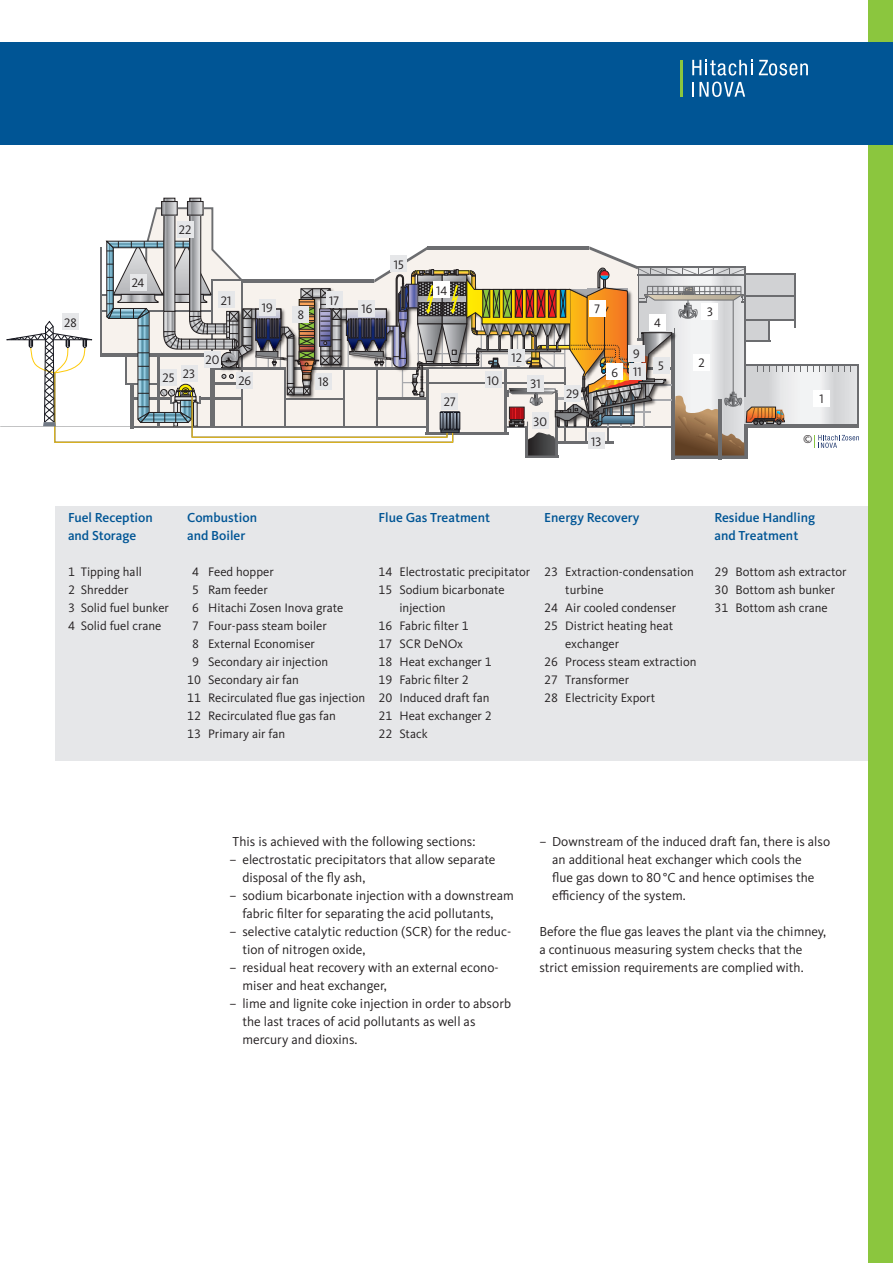
<style>
.page{position:relative;width:893px;height:1263px;background:#fff}
.page>*{position:absolute;margin:0;border:0;box-sizing:border-box;transform-origin:0 0}
.t1{font:13.5px/18px "Kievit Pro";color:#231f20}
.t2{font:500 13.5px/18px "Kievit Pro";color:#005595}
.t3{font:12.75px/18px "Kievit Pro";color:#231f20}
.t4{font:12.75px "Kievit Regular SC";color:#231f20}
.t5{font:10.95px "Kievit";color:#231f20}
</style>
<div class="page">
<div style="left:55px;top:506px;width:838px;height:254px;background:#e6e7e9"></div>
<svg style="left:801px;top:366px;width:56px;height:58px"></svg>
<hr style="left:744px;top:424px;width:115px;height:4px;background:#6c6d70">
<hr style="left:857px;top:364px;width:2px;height:64px;background:#6c6d70">
<hr style="left:744px;top:364px;width:115px;height:2px;background:#6c6d70">
<svg style="left:807px;top:366px;width:19px;height:6px"></svg>
<svg style="left:832px;top:366px;width:19px;height:6px"></svg>
<hr style="left:0;top:426px;width:131px;height:1px;background:#6c6d70">
<svg style="left:6px;top:198px;width:795px;height:261px"></svg>
<div style="left:868px;top:0;width:25px;height:1263px;background:#8bc63e"></div>
<div style="left:0;top:43px;width:893px;height:102px;background:#005595"></div>
<svg style="left:692px;top:82px;width:53px;height:15px"></svg>
<svg style="left:759px;top:60px;width:49px;height:16px"></svg>
<svg style="left:692px;top:60px;width:61px;height:16px"></svg>
<hr style="left:681px;top:60px;width:2px;height:37px;background:#8bc63e">
<svg style="left:814px;top:435px;width:45px;height:13px"></svg>
<div style="left:813px;top:390px;width:17px;height:17px;background:#fff"></div>
<div style="left:433px;top:281px;width:17px;height:17px;background:#fff"></div>
<div style="left:588px;top:432px;width:17px;height:17px;background:#e6e7e9"></div>
<div style="left:693px;top:354px;width:17px;height:17px;background:#fff"></div>
<div style="left:589px;top:300px;width:17px;height:16px;background:#fff"></div>
<div style="left:606px;top:364px;width:17px;height:16px;background:#fff"></div>
<div style="left:649px;top:314px;width:17px;height:16px;background:#fff"></div>
<div style="left:390px;top:256px;width:17px;height:16px;background:#e6e7e9"></div>
<div style="left:702px;top:303px;width:16px;height:17px;background:#fff"></div>
<div style="left:485px;top:372px;width:16px;height:16px;background:#e6e7e9"></div>
<div style="left:653px;top:357px;width:16px;height:17px;background:#e6e7e9"></div>
<div style="left:628px;top:345px;width:17px;height:17px;background:#e6e7e9"></div>
<div style="left:315px;top:373px;width:17px;height:17px;background:#e6e7e9"></div>
<div style="left:326px;top:292px;width:16px;height:16px;background:#e6e7e9"></div>
<div style="left:259px;top:299px;width:17px;height:17px;background:#e6e7e9"></div>
<div style="left:508px;top:349px;width:17px;height:16px;background:#e6e7e9"></div>
<div style="left:629px;top:363px;width:17px;height:17px;background:#e6e7e9"></div>
<div style="left:293px;top:306px;width:16px;height:17px;background:#e6e7e9"></div>
<div style="left:358px;top:300px;width:17px;height:17px;background:#e6e7e9"></div>
<div style="left:532px;top:412px;width:17px;height:17px;background:#e6e7e9"></div>
<div style="left:527px;top:375px;width:17px;height:17px;background:#e6e7e9"></div>
<div style="left:564px;top:385px;width:17px;height:17px;background:#e6e7e9"></div>
<div style="left:441px;top:393px;width:17px;height:17px;background:#e6e7e9"></div>
<div style="left:204px;top:351px;width:17px;height:16px;background:#e6e7e9"></div>
<div style="left:177px;top:221px;width:16px;height:17px;background:#e6e7e9"></div>
<div style="left:218px;top:292px;width:16px;height:16px;background:#e6e7e9"></div>
<div style="left:236px;top:372px;width:17px;height:17px;background:#e6e7e9"></div>
<div style="left:181px;top:365px;width:16px;height:16px;background:#e6e7e9"></div>
<div style="left:160px;top:369px;width:17px;height:16px;background:#e6e7e9"></div>
<div style="left:130px;top:274px;width:16px;height:16px;background:#e6e7e9"></div>
<div style="left:62px;top:313px;width:17px;height:17px;background:#e6e7e9"></div>
<p class="t4" style="left:64px;top:315px;width:14px">28</p>
<p class="t4" style="left:132px;top:275px;width:14px">24</p>
<p class="t4" style="left:179px;top:222px;width:14px">22</p>
<p class="t4" style="left:221px;top:293px;width:12px">21</p>
<p class="t4" style="left:262px;top:300px;width:12px">19</p>
<p class="t4" style="left:163px;top:370px;width:13px">25</p>
<p class="t4" style="left:183px;top:366px;width:14px">23</p>
<p class="t4" style="left:205px;top:352px;width:15px">20</p>
<p class="t4" style="left:238px;top:373px;width:14px">26</p>
<p class="t4" style="left:298px;top:307px;width:8px">8</p>
<p class="t4" style="left:329px;top:293px;width:12px">17</p>
<p class="t4" style="left:361px;top:301px;width:12px">16</p>
<p class="t4" style="left:394px;top:257px;width:11px">15</p>
<p class="t4" style="left:318px;top:374px;width:12px">18</p>
<p class="t4" style="left:436px;top:283px;width:13px">14</p>
<p class="t4" style="left:444px;top:394px;width:14px">27</p>
<p class="t4" style="left:487px;top:373px;width:13px">10</p>
<p class="t4" style="left:511px;top:350px;width:12px">12</p>
<p class="t4" style="left:530px;top:376px;width:12px">31</p>
<p class="t4" style="left:533px;top:413px;width:15px">30</p>
<p class="t4" style="left:594px;top:301px;width:7px">7</p>
<p class="t4" style="left:566px;top:386px;width:14px">29</p>
<p class="t4" style="left:611px;top:365px;width:8px">6</p>
<p class="t4" style="left:591px;top:433px;width:12px">13</p>
<p class="t4" style="left:633px;top:346px;width:8px">9</p>
<p class="t4" style="left:633px;top:364px;width:10px">11</p>
<p class="t4" style="left:654px;top:315px;width:8px">4</p>
<p class="t4" style="left:658px;top:358px;width:7px">5</p>
<p class="t4" style="left:707px;top:304px;width:7px">3</p>
<p class="t4" style="left:699px;top:355px;width:8px">2</p>
<p class="t4" style="left:820px;top:391px;width:6px">1</p>
<p class="t5" style="left:803px;top:433px;width:11px">©</p>
<p class="t2" style="left:68px;top:508px;width:86px">Fuel Reception and Storage</p>
<p class="t3" style="left:68px;top:563px;width:102px">1 Tipping hall<br>2 Shredder<br>3 Solid fuel bunker<br>4 Solid fuel crane</p>
<p class="t2" style="left:187px;top:508px;width:71px">Combustion and Boiler</p>
<p class="t3" style="left:192px;top:563px;width:83px">4 Feed hopper</p>
<p class="t3" style="left:192px;top:581px;width:77px">5 Ram feeder</p>
<p class="t3" style="left:192px;top:599px;width:153px">6 Hitachi Zosen Inova grate</p>
<p class="t3" style="left:192px;top:617px;width:136px">7 Four-pass steam boiler</p>
<p class="t3" style="left:192px;top:635px;width:124px">8 External Economiser</p>
<p class="t3" style="left:192px;top:653px;width:138px">9 Secondary air injection</p>
<p class="t3" style="left:187px;top:671px;width:113px">10 Secondary air fan</p>
<p class="t3" style="left:187px;top:689px;width:180px">11 Recirculated flue gas injection</p>
<p class="t3" style="left:187px;top:707px;width:150px">12 Recirculated flue gas fan</p>
<p class="t3" style="left:187px;top:725px;width:100px">13 Primary air fan</p>
<p class="t2" style="left:378px;top:508px;width:113px">Flue Gas Treatment</p>
<p class="t3" style="left:378px;top:563px;width:153px">14 Electrostatic precipitator</p>
<p class="t3" style="left:378px;top:581px;width:128px">15 Sodium bicarbonate</p>
<p class="t3" style="left:399px;top:599px;width:48px">injection</p>
<p class="t3" style="left:378px;top:617px;width:92px">16 Fabric filter 1</p>
<p class="t3" style="left:378px;top:635px;width:86px">17 SCR DeNOx</p>
<p class="t3" style="left:378px;top:653px;width:115px">18 Heat exchanger 1</p>
<p class="t3" style="left:378px;top:671px;width:92px">19 Fabric filter 2</p>
<p class="t3" style="left:378px;top:689px;width:113px">20 Induced draft fan</p>
<p class="t3" style="left:378px;top:707px;width:115px">21 Heat exchanger 2</p>
<p class="t3" style="left:378px;top:725px;width:51px">22 Stack</p>
<p class="t2" style="left:544px;top:508px;width:97px">Energy Recovery</p>
<p class="t3" style="left:544px;top:563px;width:151px">23 Extraction-condensation</p>
<p class="t3" style="left:565px;top:581px;width:40px">turbine</p>
<p class="t3" style="left:544px;top:599px;width:133px">24 Air cooled condenser</p>
<p class="t3" style="left:544px;top:617px;width:130px">25 District heating heat</p>
<p class="t3" style="left:565px;top:635px;width:55px">exchanger</p>
<p class="t3" style="left:544px;top:653px;width:154px">26 Process steam extraction</p>
<p class="t3" style="left:544px;top:671px;width:86px">27 Transformer</p>
<p class="t3" style="left:544px;top:689px;width:113px">28 Electricity Export</p>
<p class="t2" style="left:714px;top:508px;width:102px">Residue Handling and Treatment</p>
<p class="t3" style="left:714px;top:563px;width:134px">29 Bottom ash extractor<br>30 Bottom ash bunker<br>31 Bottom ash crane</p>
<p class="t1" style="left:233px;top:832px;width:244px">This is achieved with the following sections:</p>
<p class="t1" style="left:242px;top:850px;width:255px;text-indent:-13px">– electrostatic precipitators that allow separate disposal of the fly ash,</p>
<p class="t1" style="left:230px;top:886px;width:286px;text-align:center">– sodium bicarbonate injection with a downstream fabric filter for separating the acid pollutants,</p>
<p class="t1" style="left:242px;top:922px;width:270px;text-indent:-13px">– selective catalytic reduction (SCR) for the reduc&shy;tion of nitrogen oxide,</p>
<p class="t1" style="left:242px;top:958px;width:258px;text-indent:-13px">– residual heat recovery with an external econo&shy;miser and heat exchanger,</p>
<p class="t1" style="left:242px;top:994px;width:270px;text-indent:-13px">– lime and lignite coke injection in order to absorb the last traces of acid pollutants as well as mercury and dioxins.</p>
<p class="t1" style="left:552px;top:832px;width:280px;text-indent:-13px">– Downstream of the induced draft fan, there is also an additional heat exchanger which cools the<br>flue gas down to 80°C and hence optimises the efficiency of the system.</p>
<p class="t1" style="left:539px;top:922px;width:288px">Before the flue gas leaves the plant via the chimney, a continuous measuring system checks that the strict emission requirements are complied with.</p>
</div>
